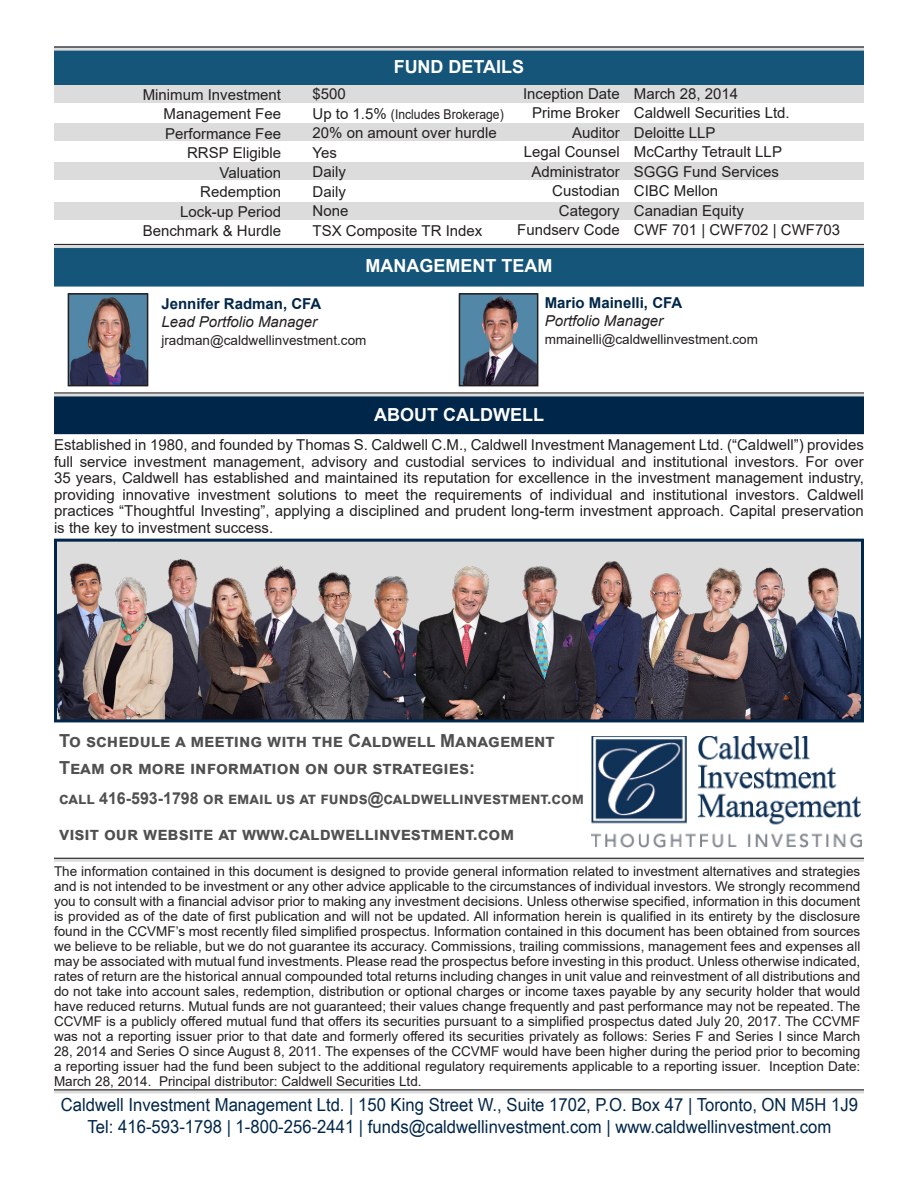
<style>
.page{position:relative;width:918px;height:1188px;background:#fff}
.page>*{position:absolute;margin:0;border:0;box-sizing:border-box;transform-origin:0 0}
.Paragraph_Style_1{font:18px "Arial Narrow";color:#002649;scale:1.13 1}
.t1{font:700 18px/27px "Arial";color:#505050}
.t2{font:700 18px "Arial";color:#fff}
.t3{font:700 16.5px "Arial";color:#505050}
.Paragraph_Style_2{font:15px/16.5px "Arial";color:#231f20;text-align:justify}
.Paragraph_Style_1-2{font:15px "Arial";color:#231f20}
.Paragraph_Style_1-3{font:italic 15px "Arial";color:#231f20}
.Paragraph_Style_1-4{font:700 15px "Arial";color:#002649}
.Paragraph_Style_1-5{font:13.5px/15px "Arial";color:#231f20;text-align:justify}
.Paragraph_Style_1-6{font:13.5px "Arial";color:#231f20;scale:.9 1}
.s1{font-size:15px}
</style>
<div class="page">
<div style="left:54px;top:247px;width:810px;height:40px;background:#155579;border:2px solid #155579"></div>
<img style="left:71px;top:296px;width:74px;height:87px">
<div style="left:68px;top:293px;width:80px;height:93px;border:2px solid #231f20"></div>
<hr style="left:54px;top:244px;width:810px;height:3px;background:#231f20">
<hr style="left:54px;top:245px;width:810px;height:3px;background:#dcdcdc">
<hr style="left:54px;top:1089px;width:810px;height:3px;background:#231f20">
<hr style="left:54px;top:1090px;width:810px;height:3px;background:#dcdcdc">
<img style="left:462px;top:296px;width:73px;height:87px">
<div style="left:459px;top:293px;width:79px;height:93px;border:2px solid #231f20"></div>
<div style="left:54px;top:395px;width:810px;height:39px;background:#002649;border:2px solid #002649"></div>
<img style="left:591px;top:737px;width:270px;height:110px">
<hr style="left:54px;top:392px;width:810px;height:3px;background:#231f20">
<hr style="left:54px;top:393px;width:810px;height:3px;background:#dcdcdc">
<hr style="left:54px;top:858px;width:810px;height:3px;background:#231f20">
<hr style="left:54px;top:859px;width:810px;height:3px;background:#dcdcdc">
<img style="left:58px;top:543px;width:802px;height:175px">
<div style="left:54px;top:539px;width:810px;height:183px;border:3px solid #002649"></div>
<div style="left:55px;top:203px;width:809px;height:17px;background:#dcdcdc"></div>
<div style="left:54px;top:47px;width:810px;height:39px;background:#155579;border:2px solid #155579"></div>
<div style="left:55px;top:163px;width:809px;height:17px;background:#dcdcdc"></div>
<div style="left:54px;top:124px;width:809px;height:17px;background:#dcdcdc"></div>
<div style="left:55px;top:86px;width:809px;height:17px;background:#dcdcdc"></div>
<hr style="left:54px;top:46px;width:810px;height:4px;background:#676b6e">
<hr style="left:54px;top:48px;width:810px;height:3px;background:#dcdcdc">
<p class="Paragraph_Style_1-2" style="left:143px;top:84px;width:140px">Minimum Investment</p>
<p class="Paragraph_Style_1-2" style="left:164px;top:104px;width:119px">Management Fee</p>
<p class="Paragraph_Style_1-2" style="left:165px;top:123px;width:117px">Performance Fee</p>
<p class="Paragraph_Style_1-2" style="left:187px;top:143px;width:95px">RRSP Eligible</p>
<p class="Paragraph_Style_1-2" style="left:220px;top:162px;width:63px">Valuation</p>
<p class="Paragraph_Style_1-2" style="left:200px;top:182px;width:82px">Redemption</p>
<p class="Paragraph_Style_1-2" style="left:180px;top:201px;width:102px">Lock-up Period</p>
<p class="Paragraph_Style_1-2" style="left:143px;top:221px;width:140px">Benchmark &amp; Hurdle</p>
<p class="t2" style="left:394px;top:54px;width:132px">FUND DETAILS</p>
<p class="Paragraph_Style_2" style="left:313px;top:86px;width:35px">$500</p>
<p class="Paragraph_Style_1-6" style="left:313px;top:105px;width:214px"><span class="s1">Up to 1.5%</span> (Includes Brokerage)</p>
<p class="Paragraph_Style_2" style="left:313px;top:125px;width:186px">20% on amount over hurdle</p>
<p class="Paragraph_Style_2" style="left:313px;top:144px;width:26px">Yes</p>
<p class="Paragraph_Style_2" style="left:313px;top:164px;width:35px">Daily</p>
<p class="Paragraph_Style_2" style="left:313px;top:183px;width:35px">Daily</p>
<p class="Paragraph_Style_2" style="left:313px;top:203px;width:37px">None</p>
<p class="Paragraph_Style_2" style="left:313px;top:222px;width:171px">TSX Composite TR Index</p>
<p class="Paragraph_Style_2" style="left:523px;top:85px;width:98px">Inception Date</p>
<p class="Paragraph_Style_2" style="left:532px;top:105px;width:89px">Prime Broker</p>
<p class="Paragraph_Style_2" style="left:572px;top:124px;width:49px">Auditor</p>
<p class="Paragraph_Style_2" style="left:524px;top:144px;width:97px">Legal Counsel</p>
<p class="Paragraph_Style_2" style="left:531px;top:163px;width:90px">Administrator</p>
<p class="Paragraph_Style_2" style="left:552px;top:183px;width:69px">Custodian</p>
<p class="Paragraph_Style_2" style="left:559px;top:202px;width:62px">Category</p>
<p class="Paragraph_Style_2" style="left:517px;top:222px;width:104px">Fundserv Code</p>
<p class="t2" style="left:366px;top:253px;width:188px">MANAGEMENT TEAM</p>
<p class="Paragraph_Style_2" style="left:634px;top:85px;width:106px">March 28, 2014</p>
<p class="Paragraph_Style_2" style="left:634px;top:105px;width:157px">Caldwell Securities Ltd.</p>
<p class="Paragraph_Style_2" style="left:634px;top:124px;width:83px">Deloitte LLP</p>
<p class="Paragraph_Style_2" style="left:634px;top:144px;width:150px">McCarthy Tetrault LLP</p>
<p class="Paragraph_Style_2" style="left:634px;top:163px;width:147px">SGGG Fund Services</p>
<p class="Paragraph_Style_2" style="left:634px;top:183px;width:86px">CIBC Mellon</p>
<p class="Paragraph_Style_2" style="left:634px;top:202px;width:112px">Canadian Equity</p>
<p class="Paragraph_Style_2" style="left:634px;top:222px;width:208px">CWF 701 | CWF702 | CWF703</p>
<p class="Paragraph_Style_1-4" style="left:161px;top:293px;width:162px">Jennifer Radman, CFA</p>
<p class="Paragraph_Style_1-3" style="left:161px;top:312px;width:157px">Lead Portfolio Manager</p>
<p class="Paragraph_Style_1-5" style="left:161px;top:332px;width:207px">jradman@caldwellinvestment.com</p>
<p class="Paragraph_Style_1-4" style="left:545px;top:292px;width:139px">Mario Mainelli, CFA</p>
<p class="Paragraph_Style_1-3" style="left:545px;top:311px;width:120px">Portfolio Manager</p>
<p class="Paragraph_Style_1-5" style="left:545px;top:332px;width:215px">mmainelli@caldwellinvestment.com</p>
<p class="t2" style="left:374px;top:402px;width:171px">ABOUT CALDWELL</p>
<p class="Paragraph_Style_2" style="left:54px;top:437px;width:811px">Established in 1980, and founded by Thomas S. Caldwell C.M., Caldwell Investment Management Ltd. (“Caldwell”) provides full service investment management, advisory and custodial services to individual and institutional investors. For over 35 years, Caldwell has established and maintained its reputation for excellence in the investment management industry, providing innovative investment solutions to meet the requirements of individual and institutional investors. Caldwell practices “Thoughtful Investing”, applying a disciplined and prudent long-term investment approach. Capital preservation is the key to investment success.</p>
<p class="t1" style="left:59px;top:727px;width:497px">To schedule a meeting with the Caldwell Management<br>Team or more information on our strategies:</p>
<p class="t3" style="left:59px;top:786px;width:526px">call 416-593-1798 or email us at funds@caldwellinvestment.com</p>
<p class="t1" style="left:59px;top:820px;width:457px">visit our website at www.caldwellinvestment.com</p>
<p class="Paragraph_Style_1-5" style="left:54px;top:864px;width:808px">The information contained in this document is designed to provide general information related to investment alternatives and strategies and is not intended to be investment or any other advice applicable to the circumstances of individual investors. We strongly recommend you to consult with a financial advisor prior to making any investment decisions. Unless otherwise specified, information in this document is provided as of the date of first publication and will not be updated. All information herein is qualified in its entirety by the disclosure found in the CCVMF’s most recently filed simplified prospectus. Information contained in this document has been obtained from sources we believe to be reliable, but we do not guarantee its accuracy. Commissions, trailing commissions, management fees and expenses all may be associated with mutual fund investments. Please read the prospectus before investing in this product. Unless otherwise indicated, rates of return are the historical annual compounded total returns including changes in unit value and reinvestment of all distributions and do not take into account sales, redemption, distribution or optional charges or income taxes payable by any security holder that would have reduced returns. Mutual funds are not guaranteed; their values change frequently and past performance may not be repeated. The CCVMF is a publicly offered mutual fund that offers its securities pursuant to a simplified prospectus dated July 20, 2017. The CCVMF was not a reporting issuer prior to that date and formerly offered its securities privately as follows: Series F and Series I since March 28, 2014 and Series O since August 8, 2011. The expenses of the CCVMF would have been higher during the period prior to becoming a reporting issuer had the fund been subject to the additional regulatory requirements applicable to a reporting issuer. Inception Date:<br>March 28, 2014. Principal distributor: Caldwell Securities Ltd.</p>
<p class="Paragraph_Style_1" style="left:61px;top:1091px;width:707px">Caldwell Investment Management Ltd. | 150 King Street W., Suite 1702, P.O. Box 47 | Toronto, ON M5H 1J9</p>
<p class="Paragraph_Style_1" style="left:88px;top:1113px;width:660px">Tel: 416-593-1798 | 1-800-256-2441 | funds@caldwellinvestment.com | www.caldwellinvestment.com</p>
</div>
